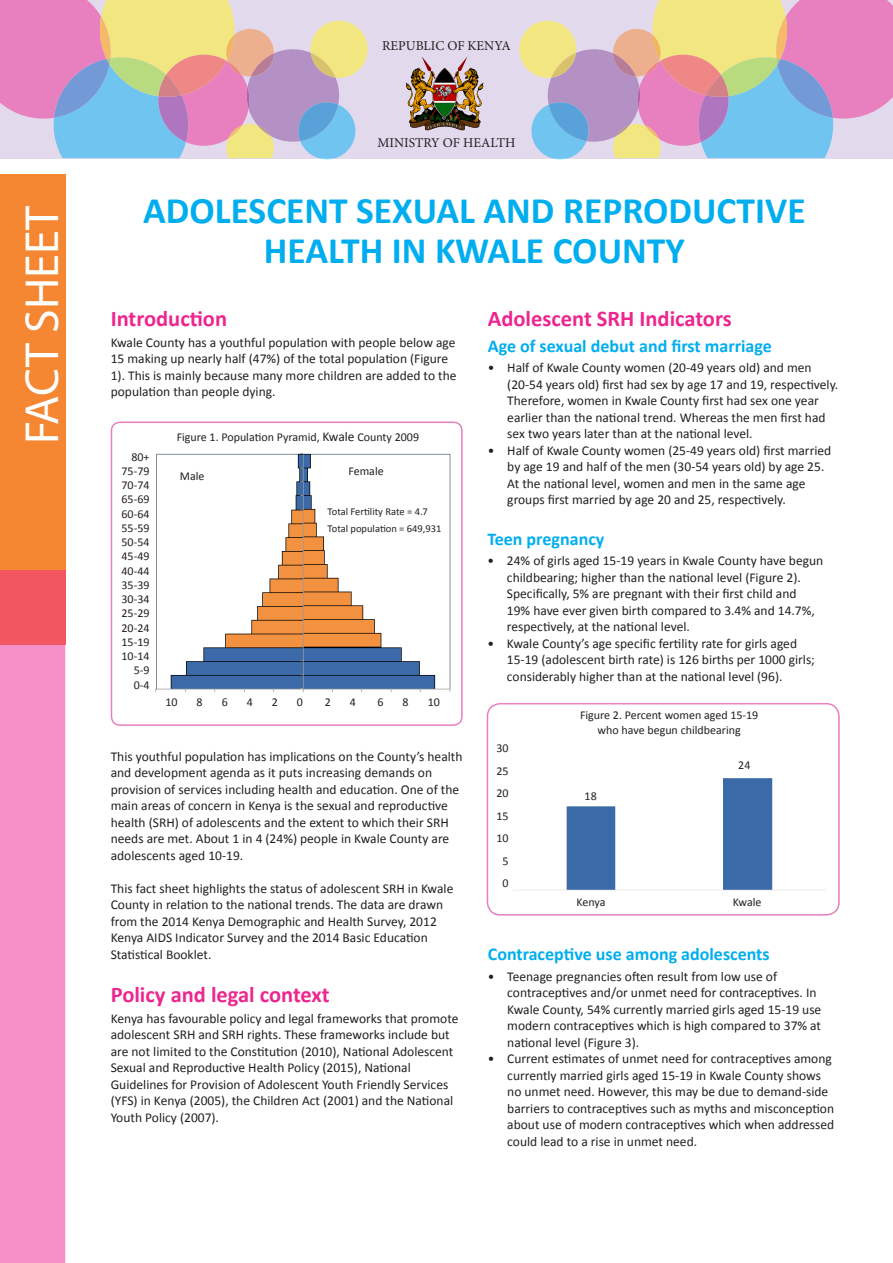
<style>
.page{position:relative;width:893px;height:1263px;background:#fff}
.page>*{position:absolute;margin:0;border:0;box-sizing:border-box;transform-origin:0 0}
.t1{font:48px "Myriad Pro";color:#fff}
.Heading{font:700 37.5px/40.5px "Calibri";color:#00aeef;text-align:center}
.t2{font:700 22.5px "Calibri";color:#ed268f}
.Sub_head{font:700 18px "Calibri";color:#00aeef}
.Tabs{font:13.5px/16.5px "Calibri";color:#231f20}
.Body{font:13.5px/16.5px "Calibri";color:#231f20}
.t3{font:13.5px "Minion Pro";color:#231f20}
.Body-2{font:12px "Calibri";color:#231f20}
.Body-3{font:10.5px "Calibri";color:#231f20}
.s1{font-size:13.5px}
</style>
<div class="page">
<img style="left:487px;top:704px;width:352px;height:211px">
<div style="left:487px;top:703px;width:353px;height:212px;border:2px solid #e880bf;border-radius:13px"></div>
<img style="left:155px;top:453px;width:296px;height:240px">
<div style="left:0;top:0;width:893px;height:158px;background:#e3d9ed"></div>
<svg style="left:0;top:0;width:368px;height:159px"></svg>
<svg style="left:519px;top:0;width:373px;height:159px"></svg>
<img style="left:406px;top:57px;width:78px;height:74px">
<div style="left:0;top:174px;width:65px;height:467px;background:#f58733"></div>
<div style="left:0;top:645px;width:65px;height:618px;background:#f591c7"></div>
<div style="left:0;top:570px;width:65px;height:75px;background:#f25761"></div>
<div style="left:111px;top:421px;width:352px;height:305px;border:2px solid #e880bf;border-radius:9px"></div>
<div style="left:113px;top:452px;width:36px;height:242px;background:#fff"></div>
<div style="left:180px;top:471px;width:66px;height:16px;background:#fff"></div>
<div style="left:348px;top:466px;width:67px;height:21px;background:#fff"></div>
<div style="left:328px;top:507px;width:118px;height:35px;background:#fff"></div>
<div style="left:738px;top:760px;width:20px;height:14px;background:#fff"></div>
<div style="left:585px;top:791px;width:19px;height:15px;background:#fff"></div>
<div style="left:538px;top:897px;width:262px;height:12px;background:#fff"></div>
<div style="left:523px;top:710px;width:292px;height:27px;background:#fff"></div>
<div style="left:494px;top:743px;width:14px;height:159px;background:#fff"></div>
<p class="t1" style="left:12px;top:444px;width:240px;rotate:-90deg">FACT SHEET</p>
<p class="t3" style="left:382px;top:36px;width:130px">REPUBLIC OF KENYA</p>
<p class="t3" style="left:378px;top:133px;width:139px">MINISTRY OF HEALTH</p>
<p class="Heading" style="left:143px;top:190px;width:664px">ADOLESCENT SEXUAL AND REPRODUCTIVE<br>HEALTH IN KWALE COUNTY</p>
<p class="t2" style="left:111px;top:304px;width:118px">Introduction</p>
<p class="Body" style="left:111px;top:334px;width:347px">Kwale County has a youthful population with people below age 15 making up nearly half (47%) of the total population (Figure 1). This is mainly because many more children are added to the population than people dying.</p>
<p class="Body-2" style="left:131px;top:449px;width:20px">80+</p>
<p class="Body-2" style="left:121px;top:463px;width:30px">75-79</p>
<p class="Body-2" style="left:121px;top:478px;width:30px">70-74</p>
<p class="Body-2" style="left:121px;top:492px;width:30px">65-69</p>
<p class="Body-2" style="left:121px;top:506px;width:30px">60-64</p>
<p class="Body-2" style="left:121px;top:520px;width:30px">55-59</p>
<p class="Body-2" style="left:121px;top:535px;width:30px">50-54</p>
<p class="Body-2" style="left:121px;top:549px;width:30px">45-49</p>
<p class="Body-2" style="left:121px;top:563px;width:30px">40-44</p>
<p class="Body-2" style="left:121px;top:577px;width:30px">35-39</p>
<p class="Body-2" style="left:121px;top:592px;width:30px">30-34</p>
<p class="Body-2" style="left:121px;top:606px;width:30px">25-29</p>
<p class="Body-2" style="left:121px;top:620px;width:30px">20-24</p>
<p class="Body-2" style="left:121px;top:634px;width:30px">15-19</p>
<p class="Body-2" style="left:121px;top:649px;width:30px">10-14</p>
<p class="Body-2" style="left:134px;top:663px;width:17px">5-9</p>
<p class="Body-2" style="left:134px;top:677px;width:17px">0-4</p>
<p class="Body-2" style="left:177px;top:429px;width:244px">Figure 1. Population Pyramid, <span class="s1">Kwale</span> County 2009</p>
<p class="Body-2" style="left:180px;top:468px;width:26px">Male</p>
<p class="Body-2" style="left:348px;top:464px;width:37px">Female</p>
<p class="Body-3" style="left:328px;top:505px;width:102px">Total Fertility Rate = 4.7</p>
<p class="Body-3" style="left:328px;top:522px;width:115px">Total population = 649,931</p>
<p class="Body-2" style="left:165px;top:694px;width:14px">10</p>
<p class="Body-2" style="left:197px;top:694px;width:8px">8</p>
<p class="Body-2" style="left:222px;top:694px;width:8px">6</p>
<p class="Body-2" style="left:247px;top:694px;width:8px">4</p>
<p class="Body-2" style="left:272px;top:694px;width:8px">2</p>
<p class="Body-2" style="left:297px;top:694px;width:8px">0</p>
<p class="Body-2" style="left:325px;top:694px;width:8px">2</p>
<p class="Body-2" style="left:350px;top:694px;width:8px">4</p>
<p class="Body-2" style="left:378px;top:694px;width:8px">6</p>
<p class="Body-2" style="left:403px;top:694px;width:8px">8</p>
<p class="Body-2" style="left:428px;top:694px;width:14px">10</p>
<p class="Body" style="left:111px;top:748px;width:353px">This youthful population has implications on the County’s health and development agenda as it puts increasing demands on provision of services including health and education. One of the main areas of concern in Kenya is the sexual and reproductive health (SRH) of adolescents and the extent to which their SRH needs are met. About 1 in 4 (24%) people in Kwale County are adolescents aged 10-19.</p>
<p class="Body" style="left:111px;top:880px;width:344px">This fact sheet highlights the status of adolescent SRH in Kwale County in relation to the national trends. The data are drawn from the 2014 Kenya Demographic and Health Survey, 2012<br>Kenya AIDS Indicator Survey and the 2014 Basic Education Statistical Booklet.</p>
<p class="t2" style="left:111px;top:980px;width:221px">Policy and legal context</p>
<p class="Body" style="left:111px;top:1010px;width:349px">Kenya has favourable policy and legal frameworks that promote adolescent SRH and SRH rights. These frameworks include but are not limited to the Constitution (2010), National Adolescent Sexual and Reproductive Health Policy (2015), National Guidelines for Provision of Adolescent Youth Friendly Services (YFS) in Kenya (2005), the Children Act (2001) and the National Youth Policy (2007).</p>
<p class="t2" style="left:488px;top:304px;width:245px">Adolescent SRH Indicators</p>
<p class="Sub_head" style="left:488px;top:334px;width:286px">Age of sexual debut and first marriage</p>
<p class="Tabs" style="left:507px;top:360px;width:332px;text-indent:-20px">• Half of Kwale County women (20-49 years old) and men (20-54 years old) first had sex by age 17 and 19, respectively.<br>Therefore, women in Kwale County first had sex one year earlier than the national trend. Whereas the men first had sex two years later than at the national level.</p>
<p class="Tabs" style="left:507px;top:442px;width:325px;text-indent:-20px">• Half of Kwale County women (25-49 years old) first married by age 19 and half of the men (30-54 years old) by age 25.<br>At the national level, women and men in the same age groups first married by age 20 and 25, respectively.</p>
<p class="Sub_head" style="left:487px;top:527px;width:118px">Teen pregnancy</p>
<p class="Tabs" style="left:507px;top:553px;width:318px;text-indent:-20px">• 24% of girls aged 15-19 years in Kwale County have begun childbearing; higher than the national level (Figure 2).<br>Specifically, 5% are pregnant with their first child and 19% have ever given birth compared to 3.4% and 14.7%, respectively, at the national level.</p>
<p class="Tabs" style="left:507px;top:635px;width:309px;text-indent:-20px">• Kwale County’s age specific fertility rate for girls aged<br>15-19 (adolescent birth rate) is 126 births per 1000 girls; considerably higher than at the national level (96).</p>
<p class="Body-2" style="left:496px;top:741px;width:14px">30</p>
<p class="Body-2" style="left:496px;top:763px;width:14px">25</p>
<p class="Body-2" style="left:496px;top:786px;width:14px">20</p>
<p class="Body-2" style="left:496px;top:808px;width:14px">15</p>
<p class="Body-2" style="left:496px;top:831px;width:14px">10</p>
<p class="Body-2" style="left:502px;top:853px;width:8px">5</p>
<p class="Body-2" style="left:502px;top:876px;width:8px">0</p>
<p class="Body-2" style="left:580px;top:708px;width:180px">Figure 2. Percent women aged 15-19</p>
<p class="Body-2" style="left:598px;top:723px;width:145px">who have begun childbearing</p>
<p class="Body-2" style="left:585px;top:789px;width:14px">18</p>
<p class="Body-2" style="left:738px;top:757px;width:14px">24</p>
<p class="Body-2" style="left:576px;top:895px;width:31px">Kenya</p>
<p class="Body-2" style="left:733px;top:895px;width:30px">Kwale</p>
<p class="Sub_head" style="left:488px;top:943px;width:283px">Contraceptive use among adolescents</p>
<p class="Tabs" style="left:507px;top:968px;width:316px;text-indent:-20px">• Teenage pregnancies often result from low use of contraceptives and/or unmet need for contraceptives. In Kwale County, 54% currently married girls aged 15-19 use modern contraceptives which is high compared to 37% at national level (Figure 3).</p>
<p class="Tabs" style="left:507px;top:1051px;width:329px;text-indent:-20px">• Current estimates of unmet need for contraceptives among currently married girls aged 15-19 in Kwale County shows no unmet need. However, this may be due to demand-side barriers to contraceptives such as myths and misconception about use of modern contraceptives which when addressed could lead to a rise in unmet need.</p>
</div>
